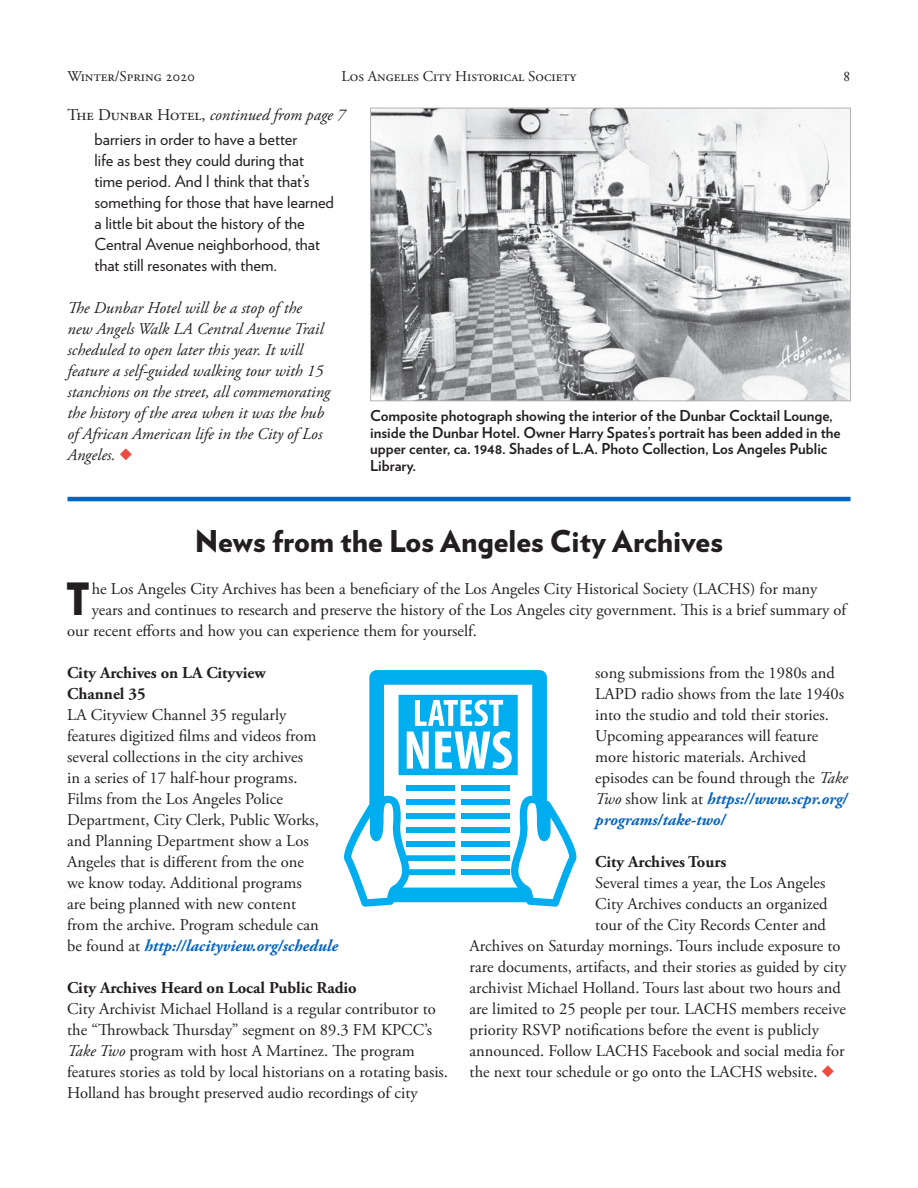
<style>
.page{position:relative;width:918px;height:1188px;background:#fff}
.page>*{position:absolute;margin:0;border:0;box-sizing:border-box;transform-origin:0 0}
.t1{font:900 46.5px "Zippy Gothic";color:#231f20}
.t2{font:900 30px "Verlag";color:#231f20}
.t3{font:16.5px/21px "Adobe Garamond Pro";color:#231f20}
.t4{font:italic 16.5px/21px "Adobe Garamond Pro";color:#231f20}
.t5{font:16.5px/21px "Verlag";color:#231f20}
.t6{font:700 16.5px/21px "Adobe Garamond Pro";color:#231f20}
.t7{font:700 15px/16.5px "Verlag";color:#231f20}
.t8{font:15px "Adobe Garamond Pro";color:#231f20}
.s1{font-style:normal}
.s2{color:#ef4b3d}
.s3{font-weight:700;font-style:italic;color:#0563c1}
.s4{font-style:italic}
</style>
<div class="page">
<img style="left:372px;top:110px;width:477px;height:289px">
<div style="left:370px;top:108px;width:481px;height:293px;border:1px solid #b2b3b7"></div>
<hr style="left:68px;top:497px;width:782px;height:4px;background:#0563c1">
<svg style="left:344px;top:670px;width:233px;height:237px"></svg>
<p class="t8" style="left:68px;top:67px;width:129px">Winter/Spring 2020</p>
<p class="t8" style="left:342px;top:67px;width:236px">Los Angeles City Historical Society</p>
<p class="t8" style="left:843px;top:67px;width:9px">8</p>
<p class="t4" style="left:68px;top:105px;width:279px"><span class="s1">The Dunbar Hotel,</span> continued from page 7</p>
<p class="t5" style="left:94px;top:128px;width:241px">barriers in order to have a better<br>life as best they could during that time period. And I think that that’s something for those that have learned a little bit about the history of the Central Avenue neighborhood, that that still resonates with them.</p>
<p class="t4" style="left:68px;top:298px;width:264px">The Dunbar Hotel will be a stop of the new Angels Walk LA Central Avenue Trail scheduled to open later this year. It will feature a self-guided walking tour with 15 stanchions on the street, all commemorating the history of the area when it was the hub of African American life in the City of Los Angeles. <span class="s2">◆</span></p>
<p class="t7" style="left:370px;top:407px;width:472px">Composite photograph showing the interior of the Dunbar Cocktail Lounge, inside the Dunbar Hotel. Owner Harry Spates’s portrait has been added in the upper center, ca. 1948. Shades of L.A. Photo Collection, Los Angeles Public Library.</p>
<p class="t2" style="left:195px;top:517px;width:530px">News from the Los Angeles City Archives</p>
<p class="t1" style="left:66px;top:579px;width:25px">T</p>
<p class="t3" style="left:92px;top:579px;width:727px">he Los Angeles City Archives has been a beneficiary of the Los Angeles City Historical Society (LACHS) for many</p>
<p class="t3" style="left:92px;top:600px;width:756px">years and continues to research and preserve the history of the Los Angeles city government. This is a brief summary of</p>
<p class="t3" style="left:67px;top:621px;width:411px">our recent efforts and how you can experience them for yourself.</p>
<p class="t6" style="left:67px;top:663px;width:200px">City Archives on LA Cityview<br>Channel 35</p>
<p class="t3" style="left:67px;top:705px;width:272px">LA Cityview Channel 35 regularly features digitized films and videos from several collections in the city archives<br>in a series of 17 half-hour programs.<br>Films from the Los Angeles Police Department, City Clerk, Public Works, and Planning Department show a Los Angeles that is different from the one<br>we know today. Additional programs<br>are being planned with new content<br>from the archive. Program schedule can<br>be found at <span class="s3">http://lacityview.org/schedule</span></p>
<p class="t6" style="left:67px;top:978px;width:291px">City Archives Heard on Local Public Radio</p>
<p class="t3" style="left:67px;top:999px;width:382px">City Archivist Michael Holland is a regular contributor to the “Throwback Thursday” segment on 89.3 FM KPCC’s <span class="s4">Take Two</span> program with host A Martinez. The program features stories as told by local historians on a rotating basis.<br>Holland has brought preserved audio recordings of city</p>
<p class="t3" style="left:595px;top:663px;width:254px">song submissions from the 1980s and LAPD radio shows from the late 1940s into the studio and told their stories.<br>Upcoming appearances will feature more historic materials. Archived episodes can be found through the <span class="s4">Take Two</span> show link at <span class="s3">https://www.scpr.org/ programs/take-two/</span></p>
<p class="t6" style="left:595px;top:852px;width:133px">City Archives Tours</p>
<p class="t3" style="left:595px;top:873px;width:232px">Several times a year, the Los Angeles</p>
<p class="t3" style="left:595px;top:894px;width:234px">City Archives conducts an organized</p>
<p class="t3" style="left:595px;top:915px;width:232px">tour of the City Records Center and</p>
<p class="t3" style="left:470px;top:936px;width:373px">Archives on Saturday mornings. Tours include exposure to</p>
<p class="t3" style="left:470px;top:957px;width:378px">rare documents, artifacts, and their stories as guided by city</p>
<p class="t3" style="left:470px;top:978px;width:373px">archivist Michael Holland. Tours last about two hours and</p>
<p class="t3" style="left:470px;top:999px;width:378px">are limited to 25 people per tour. LACHS members receive</p>
<p class="t3" style="left:470px;top:1020px;width:351px">priority RSVP notifications before the event is publicly</p>
<p class="t3" style="left:470px;top:1041px;width:376px">announced. Follow LACHS Facebook and social media for</p>
<p class="t3" style="left:470px;top:1062px;width:367px">the next tour schedule or go onto the LACHS website. <span class="s2">◆</span></p>
</div>
